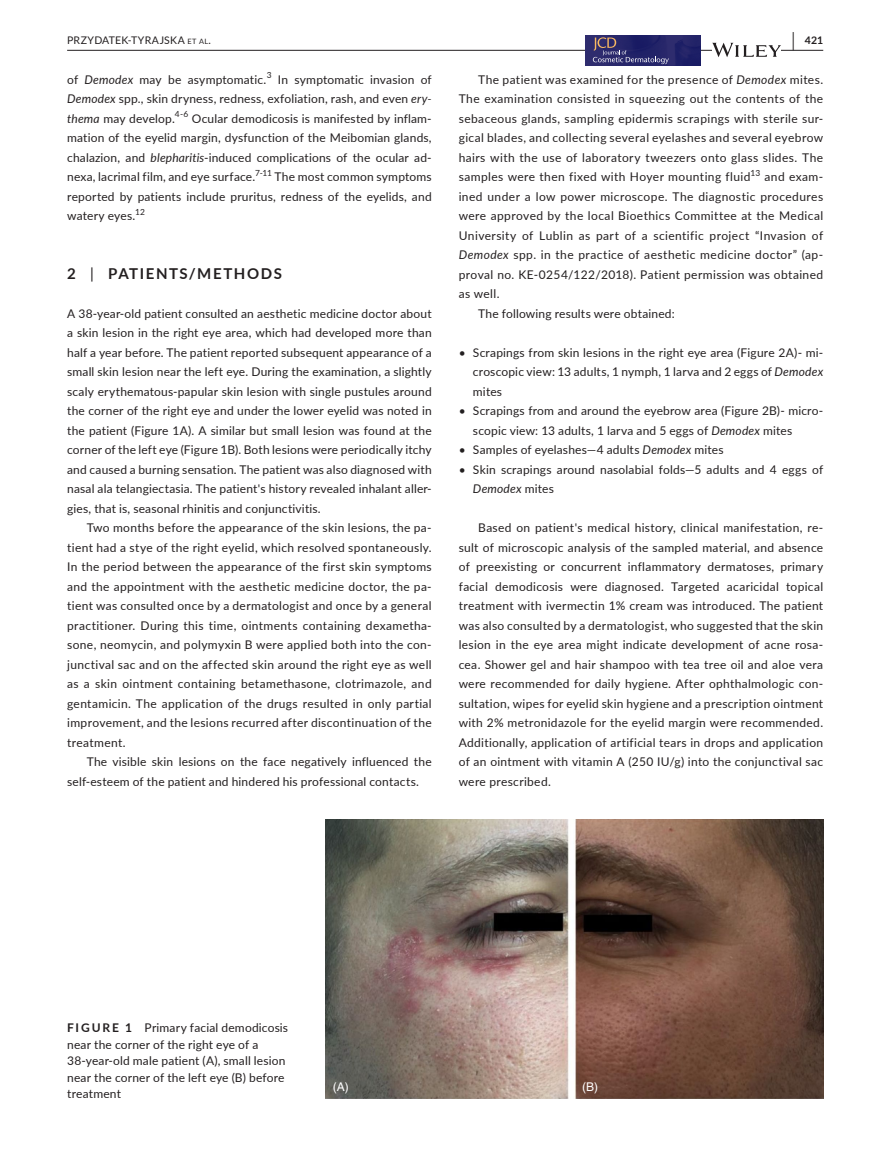
<style>
.page{position:relative;width:893px;height:1174px;background:#fff}
.page>*{position:absolute;margin:0;border:0;box-sizing:border-box;transform-origin:0 0}
.t1{font:700 19.5px "Lato";color:#231f20;scale:.48 1}
.t2{font:700 15px "Lato";letter-spacing:.105em;color:#231f20}
.t3{font:12px/19.5px "Lato";letter-spacing:.02em;color:#231f20;text-align:justify}
.t4{font:12px "Helvetica";color:#fff}
.t5{font:10.5px "Lato";letter-spacing:.025em;color:#231f20}
.t6{font:700 10.5px "Lato";color:#231f20}
.t7{font:8.4px "Lato";color:#231f20}
.s1{font-size:7.35px}
.s2{font-style:italic}
.s3{font-weight:400}
.s4{font-weight:700}
</style>
<div class="page">
<hr style="left:67px;top:50px;width:756px;height:1px;background:#231f20">
<img style="left:585px;top:35px;width:115px;height:30px">
<svg style="left:593px;top:37px;width:76px;height:27px;background:#3c3a73"></svg>
<svg style="left:712px;top:43px;width:69px;height:14px"></svg>
<img style="left:326px;top:819px;width:497px;height:279px">
<h1 class="t1" style="left:792px;top:25px;width:7px">|</h1>
<p class="t5" style="left:67px;top:33px;width:145px">PRZYDATEK-TYRAJSKA <span class="s1">et al</span>.</p>
<p class="t6" style="left:805px;top:33px;width:20px">421</p>
<p class="t3" style="left:67px;top:69px;width:201px">of <span class="s2">Demodex</span> may be asymptomatic.</p>
<p class="t7" style="left:267px;top:69px;width:6px">3</p>
<p class="t3" style="left:459px;top:69px;width:366px;text-indent:20px">The patient was examined for the presence of <span class="s2">Demodex</span> mites.<br>The examination consisted in squeezing out the contents of the sebaceous glands, sampling epidermis scrapings with sterile sur&shy;gical blades, and collecting several eyelashes and several eyebrow hairs with the use of laboratory tweezers onto glass slides. The samples were then fixed with Hoyer mounting fluid</p>
<p class="t3" style="left:67px;top:69px;width:366px;text-indent:211px">In symptomatic invasion of <span class="s2">Demodex</span> spp., skin dryness, redness, exfoliation, rash, and even <span class="s2">ery&shy;thema</span> may develop.</p>
<p class="t7" style="left:175px;top:108px;width:15px">4-6</p>
<p class="t3" style="left:67px;top:108px;width:366px;text-indent:125px">Ocular demodicosis is manifested by inflam&shy;mation of the eyelid margin, dysfunction of the Meibomian glands, chalazion, and <span class="s2">blepharitis</span>-induced complications of the ocular ad&shy;nexa, lacrimal film, and eye surface.</p>
<p class="t7" style="left:750px;top:167px;width:11px">13</p>
<p class="t3" style="left:765px;top:167px;width:60px">and exam-</p>
<p class="t3" style="left:459px;top:186px;width:366px">ined under a low power microscope. The diagnostic procedures</p>
<p class="t3" style="left:459px;top:206px;width:366px">were approved by the local Bioethics Committee at the Medical</p>
<p class="t3" style="left:459px;top:225px;width:366px">University of Lublin as part of a scientific project “Invasion of</p>
<p class="t3" style="left:459px;top:245px;width:366px"><span class="s2">Demodex</span> spp. in the practice of aesthetic medicine doctor” (ap-</p>
<p class="t3" style="left:459px;top:264px;width:366px">proval no. KE-0254/122/2018). Patient permission was obtained</p>
<p class="t3" style="left:459px;top:284px;width:42px">as well.</p>
<p class="t3" style="left:478px;top:303px;width:198px">The following results were obtained:</p>
<p class="t3" style="left:473px;top:342px;width:352px;text-indent:-14px">• Scrapings from skin lesions in the right eye area (Figure 2A)- mi&shy;croscopic view: 13 adults, 1 nymph, 1 larva and 2 eggs of <span class="s2">Demodex </span>mites</p>
<p class="t3" style="left:473px;top:401px;width:352px;text-indent:-14px">• Scrapings from and around the eyebrow area (Figure 2B)- micro&shy;scopic view: 13 adults, 1 larva and 5 eggs of <span class="s2">Demodex</span> mites</p>
<p class="t3" style="left:459px;top:440px;width:266px">• Samples of eyelashes—4 adults <span class="s2">Demodex</span> mites</p>
<p class="t3" style="left:473px;top:459px;width:352px;text-indent:-14px">• Skin scrapings around nasolabial folds—5 adults and 4 eggs of<br><span class="s2">Demodex</span> mites</p>
<p class="t3" style="left:459px;top:518px;width:366px;text-indent:20px">Based on patient's medical history, clinical manifestation, re&shy;sult of microscopic analysis of the sampled material, and absence of preexisting or concurrent inflammatory dermatoses, primary facial demodicosis were diagnosed. Targeted acaricidal topical treatment with ivermectin 1% cream was introduced. The patient was also consulted by a dermatologist, who suggested that the skin lesion in the eye area might indicate development of acne rosa&shy;cea. Shower gel and hair shampoo with tea tree oil and aloe vera were recommended for daily hygiene. After ophthalmologic con&shy;sultation, wipes for eyelid skin hygiene and a prescription ointment with 2% metronidazole for the eyelid margin were recommended.<br>Additionally, application of artificial tears in drops and application of an ointment with vitamin A (250 IU/g) into the conjunctival sac were prescribed.</p>
<p class="t7" style="left:255px;top:167px;width:18px">7-11</p>
<p class="t3" style="left:67px;top:167px;width:366px;text-indent:207px">The most common symptoms reported by patients include pruritus, redness of the eyelids, and watery eyes.</p>
<p class="t7" style="left:135px;top:206px;width:11px">12</p>
<p class="t2" style="left:67px;top:262px;width:216px">2 <span class="s3">|</span> PATIENTS/METHODS</p>
<p class="t3" style="left:67px;top:303px;width:366px">A 38-year-old patient consulted an aesthetic medicine doctor about a skin lesion in the right eye area, which had developed more than half a year before. The patient reported subsequent appearance of a small skin lesion near the left eye. During the examination, a slightly scaly erythematous-papular skin lesion with single pustules around the corner of the right eye and under the lower eyelid was noted in the patient (Figure 1A). A similar but small lesion was found at the corner of the left eye (Figure 1B). Both lesions were periodically itchy and caused a burning sensation. The patient was also diagnosed with nasal ala telangiectasia. The patient's history revealed inhalant aller&shy;gies, that is, seasonal rhinitis and conjunctivitis.</p>
<p class="t3" style="left:67px;top:518px;width:366px;text-indent:20px">Two months before the appearance of the skin lesions, the pa&shy;tient had a stye of the right eyelid, which resolved spontaneously.<br>In the period between the appearance of the first skin symptoms and the appointment with the aesthetic medicine doctor, the pa&shy;tient was consulted once by a dermatologist and once by a general practitioner. During this time, ointments containing dexametha&shy;sone, neomycin, and polymyxin B were applied both into the con&shy;junctival sac and on the affected skin around the right eye as well as a skin ointment containing betamethasone, clotrimazole, and gentamicin. The application of the drugs resulted in only partial improvement, and the lesions recurred after discontinuation of the treatment.</p>
<p class="t3" style="left:67px;top:752px;width:366px;text-indent:20px">The visible skin lesions on the face negatively influenced the self-esteem of the patient and hindered his professional contacts.</p>
<p class="t3" style="left:67px;top:1019px;width:222px;line-height:16.5px;text-align:left"><span class="s4">FIGURE 1</span> Primary facial demodicosis near the corner of the right eye of a 38-year-old male patient (A), small lesion near the corner of the left eye (B) before treatment</p>
<p class="t4" style="left:333px;top:1079px;width:17px">(A)</p>
<p class="t4" style="left:582px;top:1079px;width:17px">(B)</p>
</div>
